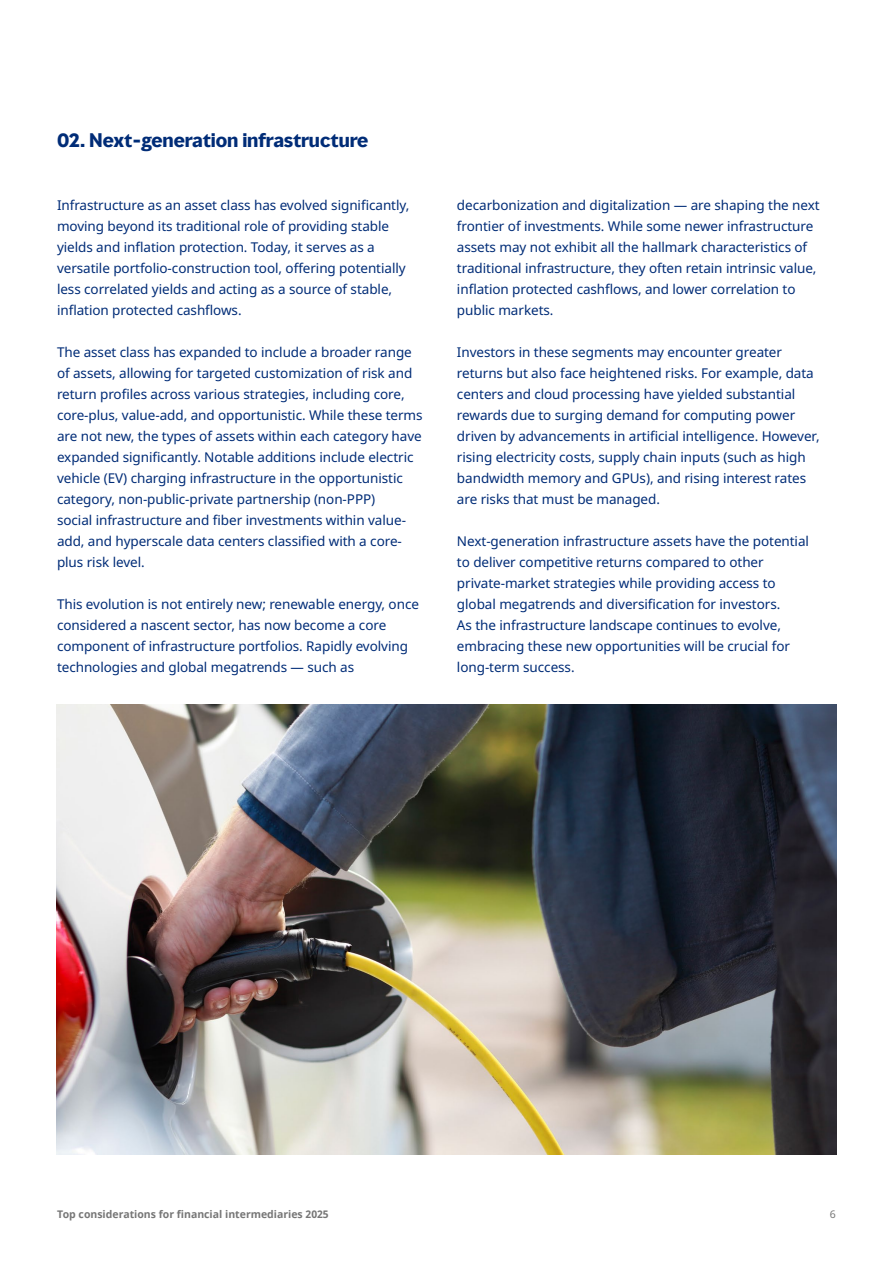
<style>
.page{position:relative;width:893px;height:1263px;background:#fff}
.page>*{position:absolute;margin:0;border:0;box-sizing:border-box;transform-origin:0 0}
.t1{font:700 18px "MMC Display";letter-spacing:-.005em;color:#002c77}
.t2{font:13.5px/21px "Noto Sans";letter-spacing:-.005em;color:#002c77}
.t3{font:700 10.5px "Noto Sans";color:#767676}
.t4{font:10.5px "Noto Sans";color:#767676}
</style>
<div class="page">
<img style="left:56px;top:704px;width:780px;height:450px">
<h1 class="t1" style="left:57px;top:128px;width:313px">02. Next-generation infrastructure</h1>
<p class="t2" style="left:57px;top:195px;width:354px">Infrastructure as an asset class has evolved significantly, moving beyond its traditional role of providing stable yields and inflation protection. Today, it serves as a versatile portfolio-construction tool, offering potentially less correlated yields and acting as a source of stable, inflation protected cashflows.</p>
<p class="t2" style="left:57px;top:342px;width:367px">The asset class has expanded to include a broader range of assets, allowing for targeted customization of risk and return profiles across various strategies, including core, core-plus, value-add, and opportunistic. While these terms are not new, the types of assets within each category have expanded significantly. Notable additions include electric vehicle (EV) charging infrastructure in the opportunistic category, non-public-private partnership (non-PPP)<br>social infrastructure and fiber investments within value&shy;add, and hyperscale data centers classified with a core&shy;plus risk level.</p>
<p class="t2" style="left:57px;top:594px;width:364px">This evolution is not entirely new; renewable energy, once considered a nascent sector, has now become a core component of infrastructure portfolios. Rapidly evolving technologies and global megatrends — such as</p>
<p class="t2" style="left:457px;top:195px;width:364px">decarbonization and digitalization — are shaping the next frontier of investments. While some newer infrastructure assets may not exhibit all the hallmark characteristics of traditional infrastructure, they often retain intrinsic value, inflation protected cashflows, and lower correlation to public markets.</p>
<p class="t2" style="left:457px;top:342px;width:364px">Investors in these segments may encounter greater returns but also face heightened risks. For example, data centers and cloud processing have yielded substantial rewards due to surging demand for computing power driven by advancements in artificial intelligence. However, rising electricity costs, supply chain inputs (such as high bandwidth memory and GPUs), and rising interest rates are risks that must be managed.</p>
<p class="t2" style="left:457px;top:531px;width:354px">Next-generation infrastructure assets have the potential to deliver competitive returns compared to other private-market strategies while providing access to global megatrends and diversification for investors.<br>As the infrastructure landscape continues to evolve, embracing these new opportunities will be crucial for long-term success.</p>
<p class="t3" style="left:57px;top:1207px;width:273px">Top considerations for financial intermediaries 2025</p>
<p class="t4" style="left:830px;top:1207px;width:8px">6</p>
</div>
